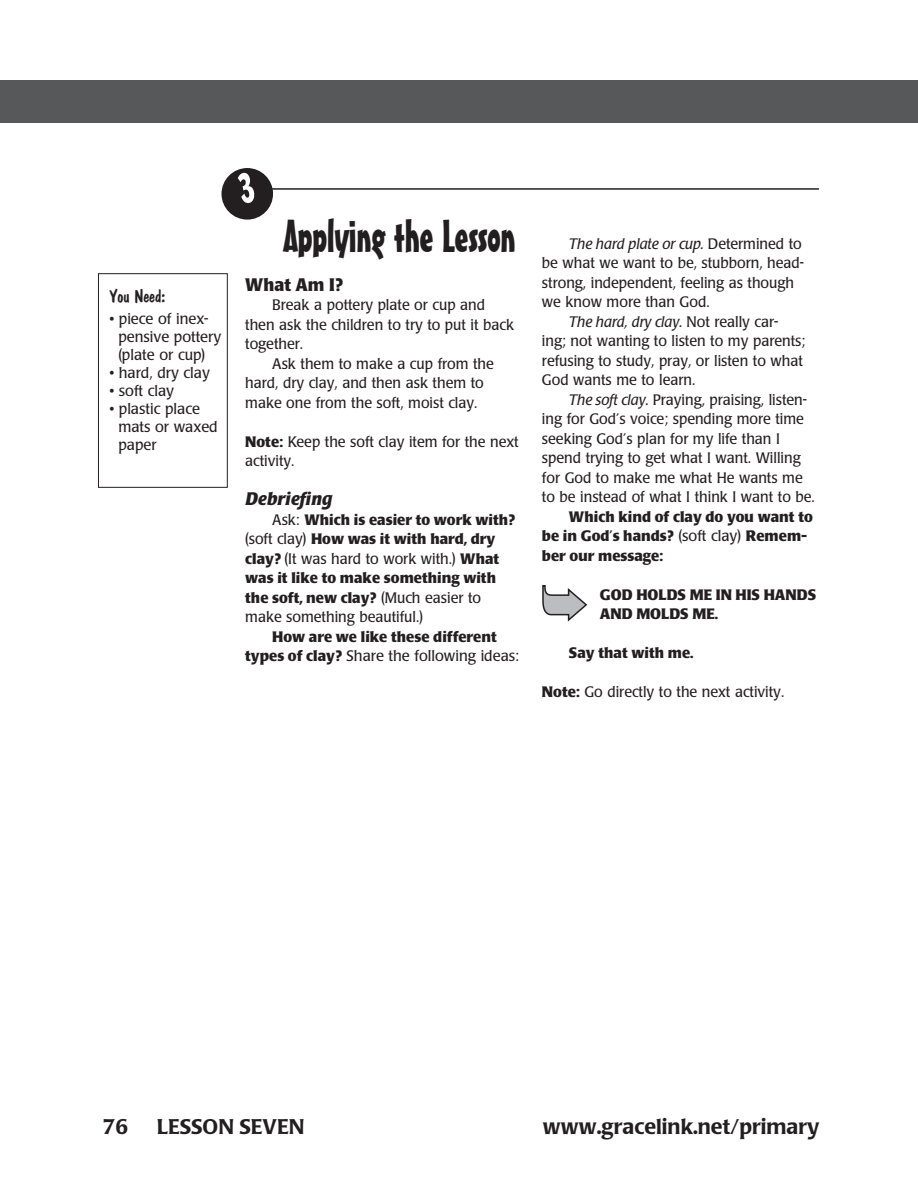
<style>
.page{position:relative;width:918px;height:1202px;background:#fff}
.page>*{position:absolute;margin:0;border:0;box-sizing:border-box;transform-origin:0 0}
.section_title{font:45px "Mister Earl BT";letter-spacing:-.01em;color:#231f20}
.t1{font:500 21px "Poppl Laudatio";color:#231f20}
.subhead{font:italic 700 18px "Poppl Laudatio";color:#231f20}
.subhead-2{font:700 18px "Poppl Laudatio";color:#231f20;scale:.95 1}
.You_Need_head{font:18px "Dom Casual D";color:#231f20}
.body{font:15px/19.5px "Poppl Laudatio";color:#231f20;scale:.95 1}
.body-2{font:700 15px/19.5px "Poppl Laudatio";color:#231f20}
.You_Need_items{font:15px/18px "Poppl Laudatio";color:#231f20}
.body-Xindent{font:15px/19.5px "Poppl Laudatio";color:#231f20;scale:.95 1}
.body-Xindent-2{font:700 15px/19.5px "Poppl Laudatio";color:#231f20}
.s1{font-weight:700}
.s2{font-weight:400}
.s3{font-style:italic}
</style>
<div class="page">
<div style="left:0;top:80px;width:891px;height:43px;background:#57585a"></div>
<div style="left:891px;top:80px;width:27px;height:43px;background:#57585a"></div>
<div style="left:98px;top:273px;width:130px;height:215px;border:1px solid #231f20"></div>
<svg style="left:542px;top:585px;width:45px;height:36px"></svg>
<hr style="left:271px;top:188px;width:548px;height:2px;background:#231f20">
<svg style="left:222px;top:168px;width:51px;height:51px"></svg>
<p class="You_Need_head" style="left:109px;top:285px;width:58px">You Need:</p>
<p class="You_Need_items" style="left:118px;top:310px;width:104px;text-indent:-9px">• piece of inex&shy;pensive pottery (plate or cup)</p>
<p class="You_Need_items" style="left:109px;top:364px;width:102px">• hard, dry clay</p>
<p class="You_Need_items" style="left:109px;top:382px;width:66px">• soft clay</p>
<p class="You_Need_items" style="left:118px;top:400px;width:101px;text-indent:-9px">• plastic place mats or waxed paper</p>
<p class="section_title" style="left:284px;top:208px;width:234px">Applying the Lesson</p>
<p class="subhead-2" style="left:245px;top:274px;width:104px">What Am I?</p>
<p class="body" style="left:245px;top:296px;width:285px;text-indent:27px">Break a pottery plate or cup and then ask the children to try to put it back together.</p>
<p class="body" style="left:245px;top:354px;width:263px;text-indent:27px">Ask them to make a cup from the hard, dry clay, and then ask them to make one from the soft, moist clay.</p>
<p class="body-Xindent" style="left:245px;top:432px;width:289px"><span class="s1">Note:</span> Keep the soft clay item for the next activity.</p>
<p class="subhead" style="left:245px;top:489px;width:89px">Debriefing</p>
<p class="body-2" style="left:245px;top:510px;width:271px;text-indent:27px"><span class="s2">Ask:</span> Which is easier to work with? <span class="s2">(soft clay)</span> How was it with hard, dry clay? <span class="s2">(It was hard to work with.)</span> What was it like to make something with the soft, new clay? <span class="s2">(Much easier to make something beautiful.)</span></p>
<p class="body-2" style="left:245px;top:627px;width:275px;text-align:center">How are we like these different<br>types of clay? <span class="s2">Share the following ideas:</span></p>
<p class="body" style="left:542px;top:234px;width:277px;text-indent:27px"><span class="s3">The hard plate or cup.</span> Determined to be what we want to be, stubborn, head&shy;strong, independent, feeling as though we know more than God.</p>
<p class="body" style="left:542px;top:312px;width:279px;text-indent:27px"><span class="s3">The hard, dry clay.</span> Not really car&shy;ing; not wanting to listen to my parents; refusing to study, pray, or listen to what God wants me to learn.</p>
<p class="body" style="left:542px;top:390px;width:289px;text-indent:27px"><span class="s3">The soft clay.</span> Praying, praising, listen&shy;ing for God’s voice; spending more time seeking God’s plan for my life than I spend trying to get what I want. Willing for God to make me what He wants me to be instead of what I think I want to be.</p>
<p class="body-2" style="left:542px;top:507px;width:272px;text-indent:27px">Which kind of clay do you want to be in God’s hands? <span class="s2">(soft clay)</span> Remem&shy;ber our message:</p>
<p class="body-Xindent-2" style="left:600px;top:585px;width:218px">GOD HOLDS ME IN HIS HANDS<br>AND MOLDS ME.</p>
<p class="body-2" style="left:569px;top:643px;width:126px">Say that with me.</p>
<p class="body-Xindent" style="left:542px;top:682px;width:257px"><span class="s1">Note:</span> Go directly to the next activity.</p>
<p class="t1" style="left:103px;top:1115px;width:27px">76</p>
<p class="t1" style="left:157px;top:1115px;width:149px">LESSON SEVEN</p>
<p class="t1" style="left:543px;top:1115px;width:278px">www.gracelink.net/primary</p>
</div>
